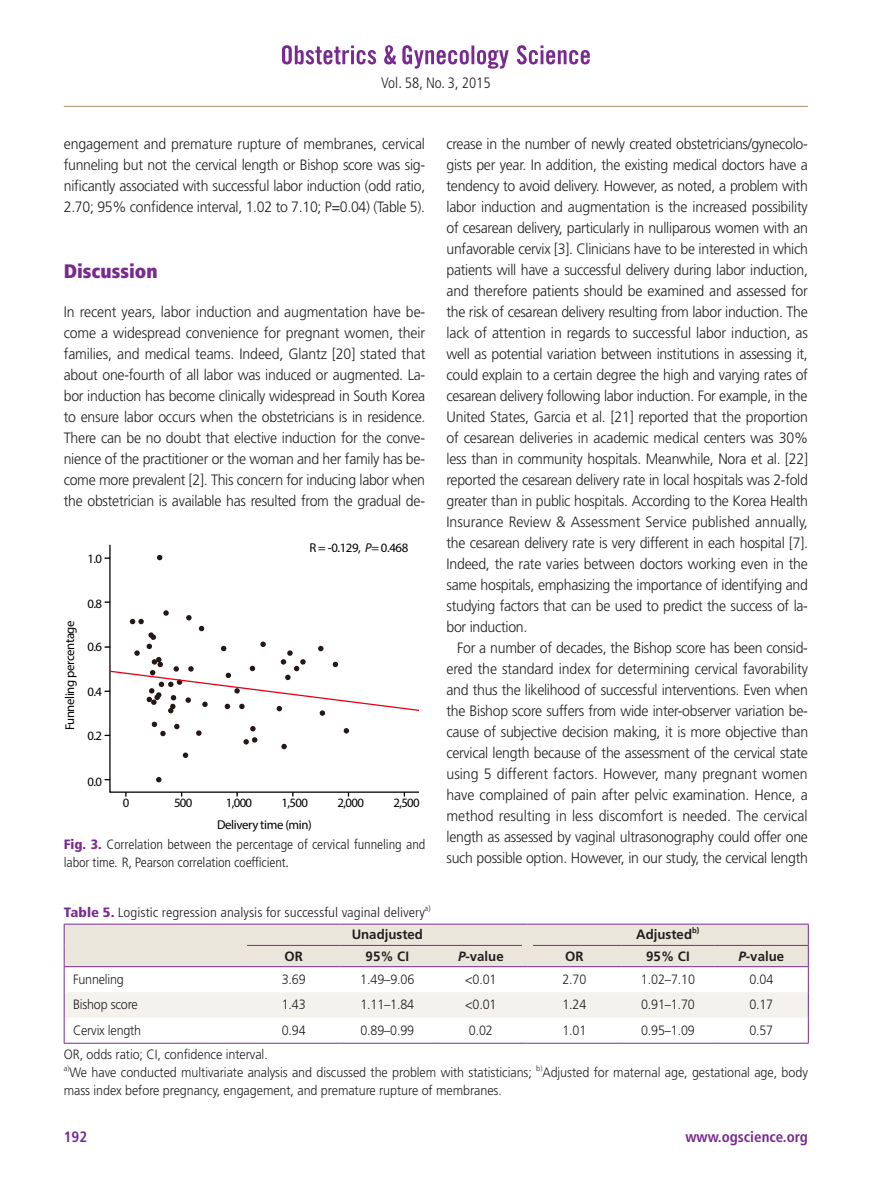
<style>
.page{position:relative;width:893px;height:1191px;background:#fff}
.page>*{position:absolute;margin:0;border:0;box-sizing:border-box;transform-origin:0 0}
.제목1-보라{font:900 condensed 19.5px "Frutiger LT Std";color:#792a91}
.제목밑_본문{font:300 15px/21px "Frutiger LT Std";letter-spacing:-.02em;color:#231f20;text-align:justify;scale:.94 1}
.t1{font:700 condensed 15px "Frutiger LT Std";color:#792a91}
.t2{font:300 condensed 15px "Frutiger LT Std";color:#231f20}
.표_설명{font:300 13.5px "Frutiger LT Std";letter-spacing:-.005em;color:#231f20;scale:.93 1}
.표_타이틀{font:300 condensed 13.5px/18px "Frutiger LT Std";letter-spacing:-.005em;color:#231f20;scale:1.05 1}
.표준{font:300 13.5px "Frutiger LT Std";letter-spacing:-.015em;color:#231f20;scale:.93 1}
.표_타이틀-2{font:300 condensed 13.5px "Frutiger LT Std";letter-spacing:-.005em;color:#231f20;scale:1.1 1}
.표머리{font:700 13.5px "Frutiger LT Std";color:#231f20}
.표내용{font:300 13.5px "Frutiger LT Std";letter-spacing:-.01em;color:#231f20;scale:.93 1}
.t3{font:12.75px "Myriad Pro";letter-spacing:-.03em;color:#000}
.표_설명-2{font:300 7.8px "Frutiger LT Std";color:#231f20;scale:.93 1}
.표_타이틀-3{font:300 condensed 7.8px "Frutiger LT Std";color:#231f20;scale:1.1 1}
.표머리-2{font:700 7.8px "Frutiger LT Std";color:#231f20}
.s1{font-style:italic}
.s2{font-weight:900;color:#792a91}
</style>
<div class="page">
<hr style="left:64px;top:106px;width:744px;height:1px;background:#ad9676">
<svg style="left:517px;top:45px;width:73px;height:19px"></svg>
<svg style="left:402px;top:45px;width:107px;height:24px"></svg>
<svg style="left:282px;top:45px;width:114px;height:19px"></svg>
<svg style="left:109px;top:544px;width:310px;height:249px"></svg>
<svg style="left:157px;top:555px;width:5px;height:5px"></svg>
<svg style="left:156px;top:777px;width:5px;height:5px"></svg>
<svg style="left:105px;top:610px;width:314px;height:148px"></svg>
<hr style="left:64px;top:923px;width:183px;height:1px;background:#792a91">
<hr style="left:64px;top:1042px;width:183px;height:1px;background:#792a91">
<hr style="left:247px;top:1042px;width:94px;height:1px;background:#792a91">
<hr style="left:341px;top:1042px;width:93px;height:1px;background:#792a91">
<hr style="left:434px;top:1042px;width:94px;height:1px;background:#792a91">
<hr style="left:528px;top:1042px;width:93px;height:1px;background:#792a91">
<hr style="left:621px;top:1042px;width:94px;height:1px;background:#792a91">
<hr style="left:715px;top:1042px;width:94px;height:1px;background:#792a91">
<hr style="left:247px;top:923px;width:94px;height:1px;background:#792a91">
<hr style="left:341px;top:923px;width:93px;height:1px;background:#792a91">
<hr style="left:434px;top:923px;width:94px;height:1px;background:#792a91">
<hr style="left:528px;top:923px;width:93px;height:1px;background:#792a91">
<hr style="left:621px;top:923px;width:94px;height:1px;background:#792a91">
<hr style="left:715px;top:923px;width:94px;height:1px;background:#792a91">
<svg style="left:64px;top:924px;width:745px;height:118px"></svg>
<hr style="left:528px;top:945px;width:93px;height:1px;background:#792a91">
<hr style="left:621px;top:945px;width:94px;height:1px;background:#792a91">
<hr style="left:715px;top:945px;width:93px;height:1px;background:#792a91">
<div style="left:523px;top:940px;width:10px;height:11px;background:#ebe6db"></div>
<p class="t2" style="left:381px;top:74px;width:111px">Vol. 58, No. 3, 2015</p>
<p class="제목밑_본문" style="left:64px;top:133px;width:386px">engagement and premature rupture of membranes, cervical funneling but not the cervical length or Bishop score was sig&shy;nificantly associated with successful labor induction (odd ratio, 2.70; 95% confidence interval, 1.02 to 7.10; P=0.04) (Table 5).</p>
<p class="제목밑_본문" style="left:446px;top:133px;width:386px">crease in the number of newly created obstetricians/gynecolo&shy;gists per year. In addition, the existing medical doctors have a tendency to avoid delivery. However, as noted, a problem with labor induction and augmentation is the increased possibility of cesarean delivery, particularly in nulliparous women with an unfavorable cervix [3]. Clinicians have to be interested in which patients will have a successful delivery during labor induction, and therefore patients should be examined and assessed for the risk of cesarean delivery resulting from labor induction. The lack of attention in regards to successful labor induction, as well as potential variation between institutions in assessing it, could explain to a certain degree the high and varying rates of cesarean delivery following labor induction. For example, in the United States, Garcia et al. [21] reported that the proportion of cesarean deliveries in academic medical centers was 30% less than in community hospitals. Meanwhile, Nora et al. [22] reported the cesarean delivery rate in local hospitals was 2-fold greater than in public hospitals. According to the Korea Health Insurance Review &amp; Assessment Service published annually, the cesarean delivery rate is very different in each hospital [7].<br>Indeed, the rate varies between doctors working even in the same hospitals, emphasizing the importance of identifying and studying factors that can be used to predict the success of la&shy;bor induction.</p>
<p class="제목밑_본문" style="left:446px;top:637px;width:386px;text-indent:11px">For a number of decades, the Bishop score has been consid&shy;ered the standard index for determining cervical favorability and thus the likelihood of successful interventions. Even when the Bishop score suffers from wide inter-observer variation be&shy;cause of subjective decision making, it is more objective than cervical length because of the assessment of the cervical state using 5 different factors. However, many pregnant women have complained of pain after pelvic examination. Hence, a method resulting in less discomfort is needed. The cervical length as assessed by vaginal ultrasonography could offer one such possible option. However, in our study, the cervical length</p>
<p class="제목1-보라" style="left:64px;top:260px;width:95px">Discussion</p>
<p class="제목밑_본문" style="left:64px;top:301px;width:386px">In recent years, labor induction and augmentation have be&shy;come a widespread convenience for pregnant women, their families, and medical teams. Indeed, Glantz [20] stated that about one-fourth of all labor was induced or augmented. La&shy;bor induction has become clinically widespread in South Korea to ensure labor occurs when the obstetricians is in residence.<br>There can be no doubt that elective induction for the conve&shy;nience of the practitioner or the woman and her family has be&shy;come more prevalent [2]. This concern for inducing labor when the obstetrician is available has resulted from the gradual de-</p>
<p class="t3" style="left:309px;top:540px;width:100px">R = -0.129, <span class="s1">P</span>= 0.468</p>
<p class="t3" style="left:87px;top:550px;width:16px">1.0</p>
<p class="t3" style="left:87px;top:595px;width:16px">0.8</p>
<p class="t3" style="left:62px;top:730px;width:111px;rotate:-90deg">Funneling percentage</p>
<p class="t3" style="left:87px;top:639px;width:16px">0.6</p>
<p class="t3" style="left:87px;top:683px;width:16px">0.4</p>
<p class="t3" style="left:87px;top:728px;width:16px">0.2</p>
<p class="t3" style="left:87px;top:773px;width:16px">0.0</p>
<p class="t3" style="left:174px;top:795px;width:20px">500</p>
<p class="t3" style="left:226px;top:795px;width:28px">1,000</p>
<p class="t3" style="left:282px;top:795px;width:28px">1,500</p>
<p class="t3" style="left:338px;top:795px;width:28px">2,000</p>
<p class="t3" style="left:393px;top:795px;width:28px">2,500</p>
<p class="표_타이틀" style="left:64px;top:835px;width:346px"><span class="s2">Fig. 3.</span> Correlation between the percentage of cervical funneling and labor time. R, Pearson correlation coefficient.</p>
<p class="표_타이틀-2" style="left:64px;top:905px;width:330px"><span class="s2">Table 5.</span> Logistic regression analysis for successful vaginal delivery</p>
<p class="표_타이틀-3" style="left:425px;top:903px;width:7px">a)</p>
<p class="표머리" style="left:352px;top:926px;width:73px">Unadjusted</p>
<p class="표머리" style="left:636px;top:926px;width:57px">Adjusted</p>
<p class="표머리-2" style="left:692px;top:925px;width:9px">b)</p>
<p class="표머리" style="left:285px;top:948px;width:20px">OR</p>
<p class="표머리" style="left:366px;top:948px;width:45px">95% CI</p>
<p class="표머리" style="left:458px;top:948px;width:47px"><span class="s1">P</span>-value</p>
<p class="표머리" style="left:565px;top:948px;width:20px">OR</p>
<p class="표머리" style="left:646px;top:948px;width:45px">95% CI</p>
<p class="표머리" style="left:738px;top:948px;width:47px"><span class="s1">P</span>-value</p>
<p class="표준" style="left:73px;top:971px;width:56px">Funneling</p>
<p class="표내용" style="left:282px;top:971px;width:27px">3.69</p>
<p class="표내용" style="left:360px;top:971px;width:60px">1.49–9.06</p>
<p class="표내용" style="left:465px;top:971px;width:35px">&lt;0.01</p>
<p class="표내용" style="left:562px;top:971px;width:27px">2.70</p>
<p class="표내용" style="left:641px;top:971px;width:60px">1.02–7.10</p>
<p class="표내용" style="left:749px;top:971px;width:27px">0.04</p>
<p class="표준" style="left:73px;top:997px;width:71px">Bishop score</p>
<p class="표내용" style="left:282px;top:997px;width:27px">1.43</p>
<p class="표준" style="left:360px;top:997px;width:59px">1.11–1.84</p>
<p class="표준" style="left:465px;top:997px;width:35px">&lt;0.01</p>
<p class="표준" style="left:562px;top:997px;width:27px">1.24</p>
<p class="표준" style="left:641px;top:997px;width:59px">0.91–1.70</p>
<p class="표준" style="left:749px;top:997px;width:27px">0.17</p>
<p class="표준" style="left:73px;top:1022px;width:75px">Cervix length</p>
<p class="표내용" style="left:282px;top:1022px;width:27px">0.94</p>
<p class="표준" style="left:360px;top:1022px;width:59px">0.89–0.99</p>
<p class="표준" style="left:469px;top:1022px;width:27px">0.02</p>
<p class="표준" style="left:562px;top:1022px;width:27px">1.01</p>
<p class="표준" style="left:641px;top:1022px;width:59px">0.95–1.09</p>
<p class="표준" style="left:749px;top:1022px;width:27px">0.57</p>
<p class="표_설명" style="left:64px;top:1046px;width:221px">OR, odds ratio; CI, confidence interval.</p>
<p class="표_설명-2" style="left:64px;top:1063px;width:8px">a)</p>
<p class="표_설명" style="left:69px;top:1064px;width:499px">We have conducted multivariate analysis and discussed the problem with statisticians;</p>
<p class="표_설명-2" style="left:536px;top:1063px;width:8px">b)</p>
<p class="표_설명" style="left:542px;top:1064px;width:287px">Adjusted for maternal age, gestational age, body</p>
<p class="표_설명" style="left:64px;top:1082px;width:473px">mass index before pregnancy, engagement, and premature rupture of membranes.</p>
<p class="t3" style="left:123px;top:795px;width:8px">0</p>
<p class="t3" style="left:217px;top:816px;width:96px">Delivery time (min)</p>
<p class="t1" style="left:64px;top:1128px;width:25px">192</p>
<p class="t1" style="left:685px;top:1128px;width:124px">www.ogscience.org</p>
</div>
